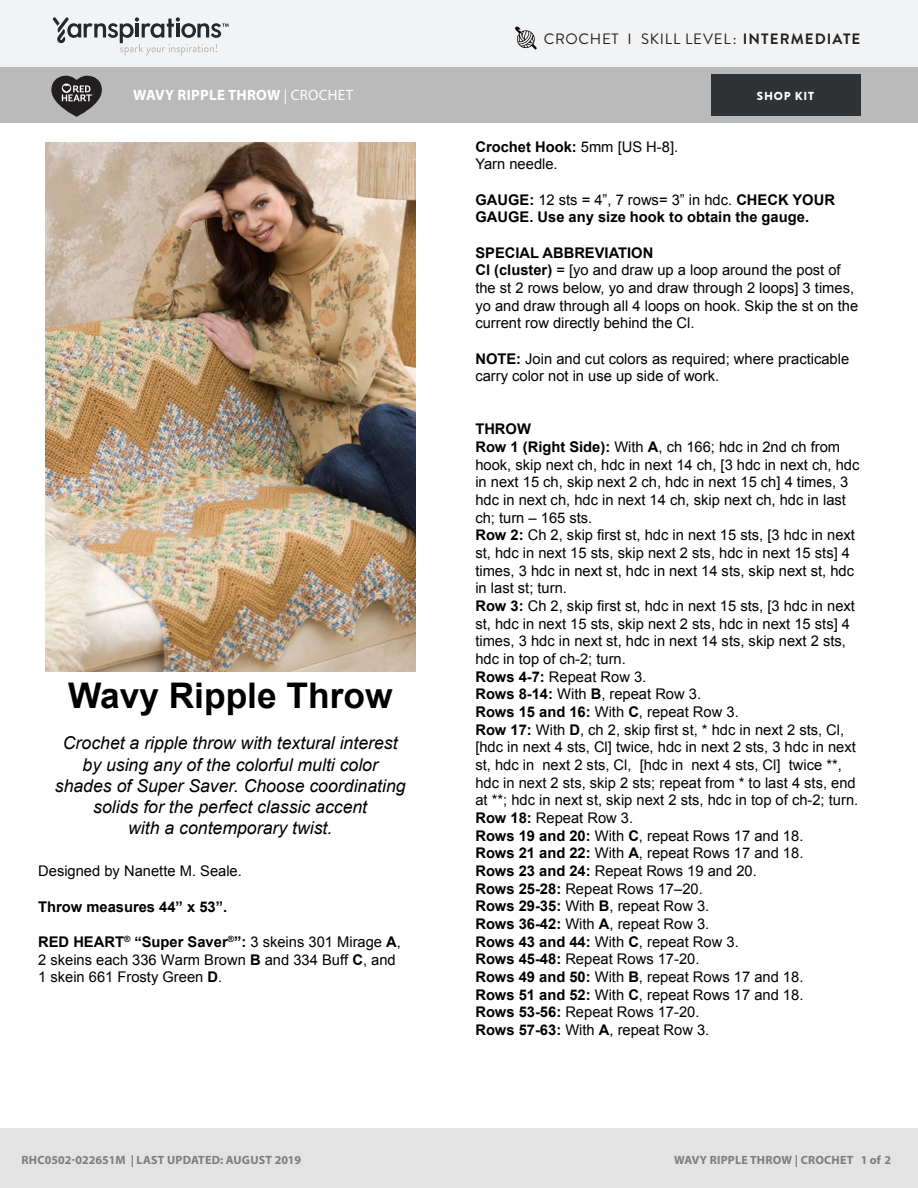
<style>
.page{position:relative;width:918px;height:1188px;background:#fff}
.page>*{position:absolute;margin:0;border:0;box-sizing:border-box;transform-origin:0 0}
.t1{font:700 35.4px "Arial";color:#000}
.t2{font:italic 17.7px/21.1px "Arial";color:#000;text-align:center}
.Skill_Level{font:15px "Brandon Grotesque";letter-spacing:.05em;color:#231f20}
.Pattern_Title{font:700 15px "Myriad Pro";letter-spacing:.02em;color:#fff}
.t3{font:14.7px/17.7px "Arial";color:#000}
.t4{font:700 14.7px/17.7px "Arial";color:#000}
.t5{font:700 12px "Myriad Pro";letter-spacing:.02em;color:#7d7d7d}
.t6{font:900 11.7px "Brandon Grotesque";letter-spacing:.065em;color:#fff}
.s1{font-weight:700}
.s2{font-weight:400}
</style>
<div class="page">
<div style="left:0;top:0;width:918px;height:68px;background:#f2f3f4"></div>
<div style="left:0;top:68px;width:918px;height:55px;background:#bbbaba"></div>
<svg style="left:53px;top:17px;width:176px;height:39px"></svg>
<div style="left:711px;top:74px;width:150px;height:42px;background:#2f3336"></div>
<svg style="left:51px;top:76px;width:51px;height:41px"></svg>
<div style="left:0;top:1128px;width:918px;height:60px;background:#e4e3e3"></div>
<img style="left:46px;top:143px;width:369px;height:529px">
<svg style="left:515px;top:26px;width:22px;height:24px"></svg>
<p class="Skill_Level" style="left:544px;top:29px;width:318px">CROCHET I SKILL LEVEL: <span class="s1">INTERMEDIATE</span></p>
<p class="Pattern_Title" style="left:133px;top:85px;width:221px">WAVY RIPPLE THROW <span class="s2">| CROCHET</span></p>
<p class="t6" style="left:757px;top:88px;width:59px">SHOP KIT</p>
<p class="t1" style="left:68px;top:676px;width:326px">Wavy Ripple Throw</p>
<p class="t2" style="left:55px;top:733px;width:352px">Crochet a ripple throw with textural interest by using any of the colorful multi color shades of Super Saver. Choose coordinating solids for the perfect classic accent<br>with a contemporary twist.</p>
<p class="t3" style="left:38px;top:862px;width:205px">Designed by Nanette M. Seale.</p>
<p class="t4" style="left:38px;top:898px;width:190px">Throw measures 44” x 53”.</p>
<p class="t3" style="left:38px;top:933px;width:364px"><span class="s1">RED HEART</span><sup>®</sup> <span class="s1">“Super Saver</span><sup>®</sup><span class="s1">”:</span> 3 skeins 301 Mirage <span class="s1">A</span>,<br>2 skeins each 336 Warm Brown <span class="s1">B</span> and 334 Buff <span class="s1">C</span>, and<br>1 skein 661 Frosty Green <span class="s1">D</span>.</p>
<p class="t3" style="left:475px;top:138px;width:204px"><span class="s1">Crochet Hook:</span> 5mm [US H-8].<br>Yarn needle.</p>
<p class="t4" style="left:475px;top:191px;width:361px">GAUGE: <span class="s2">12 sts = 4”, 7 rows= 3” in hdc.</span> CHECK YOUR<br>GAUGE. Use any size hook to obtain the gauge.</p>
<p class="t3" style="left:475px;top:244px;width:384px"><span class="s1">SpECiAL ABBREviATiOn<br>Cl (cluster)</span> = [yo and draw up a loop around the post of the st 2 rows below, yo and draw through 2 loops] 3 times, yo and draw through all 4 loops on hook. Skip the st on the current row directly behind the Cl.</p>
<p class="t3" style="left:475px;top:350px;width:375px"><span class="s1">nOTE:</span> Join and cut colors as required; where practicable carry color not in use up side of work.</p>
<p class="t3" style="left:475px;top:420px;width:386px"><span class="s1">THROW<br>Row 1 (Right Side):</span> With <span class="s1">A</span>, ch 166; hdc in 2nd ch from hook, skip next ch, hdc in next 14 ch, [3 hdc in next ch, hdc in next 15 ch, skip next 2 ch, hdc in next 15 ch] 4 times, 3 hdc in next ch, hdc in next 14 ch, skip next ch, hdc in last ch; turn – 165 sts.<br><span class="s1">Row 2:</span> Ch 2, skip first st, hdc in next 15 sts, [3 hdc in next st, hdc in next 15 sts, skip next 2 sts, hdc in next 15 sts] 4 times, 3 hdc in next st, hdc in next 14 sts, skip next st, hdc in last st; turn.<br><span class="s1">Row 3:</span> Ch 2, skip first st, hdc in next 15 sts, [3 hdc in next st, hdc in next 15 sts, skip next 2 sts, hdc in next 15 sts] 4 times, 3 hdc in next st, hdc in next 14 sts, skip next 2 sts, hdc in top of ch-2; turn.<br><span class="s1">Rows 4-7:</span> Repeat Row 3.<br><span class="s1">Rows 8-14:</span> With <span class="s1">B</span>, repeat Row 3.<br><span class="s1">Rows 15 and 16:</span> With <span class="s1">C</span>, repeat Row 3.<br><span class="s1">Row 17:</span> With <span class="s1">D</span>, ch 2, skip first st, * hdc in next 2 sts, Cl, [hdc in next 4 sts, Cl] twice, hdc in next 2 sts, 3 hdc in next st, hdc in next 2 sts, Cl, [hdc in next 4 sts, Cl] twice **, hdc in next 2 sts, skip 2 sts; repeat from * to last 4 sts, end at **; hdc in next st, skip next 2 sts, hdc in top of ch-2; turn.<br><span class="s1">Row 18:</span> Repeat Row 3.<br><span class="s1">Rows 19 and 20:</span> With <span class="s1">C</span>, repeat Rows 17 and 18.<br><span class="s1">Rows 21 and 22:</span> With <span class="s1">A</span>, repeat Rows 17 and 18.<br><span class="s1">Rows 23 and 24:</span> Repeat Rows 19 and 20.<br><span class="s1">Rows 25-28:</span> Repeat Rows 17–20.<br><span class="s1">Rows 29-35:</span> With <span class="s1">B</span>, repeat Row 3.<br><span class="s1">Rows 36-42:</span> With <span class="s1">A</span>, repeat Row 3.<br><span class="s1">Rows 43 and 44:</span> With <span class="s1">C</span>, repeat Row 3.<br><span class="s1">Rows 45-48:</span> Repeat Rows 17-20.<br><span class="s1">Rows 49 and 50:</span> With <span class="s1">B</span>, repeat Rows 17 and 18.<br><span class="s1">Rows 51 and 52:</span> With <span class="s1">C</span>, repeat Rows 17 and 18.<br><span class="s1">Rows 53-56:</span> Repeat Rows 17-20.<br><span class="s1">Rows 57-63:</span> With <span class="s1">A</span>, repeat Row 3.</p>
<p class="t5" style="left:22px;top:1152px;width:281px">RHC0502-022651M | LAST UPDATED: AUGUST 2019</p>
<p class="t5" style="left:674px;top:1152px;width:218px">WAVY RIPPLE THROW | CROCHET 1 of 2</p>
</div>
